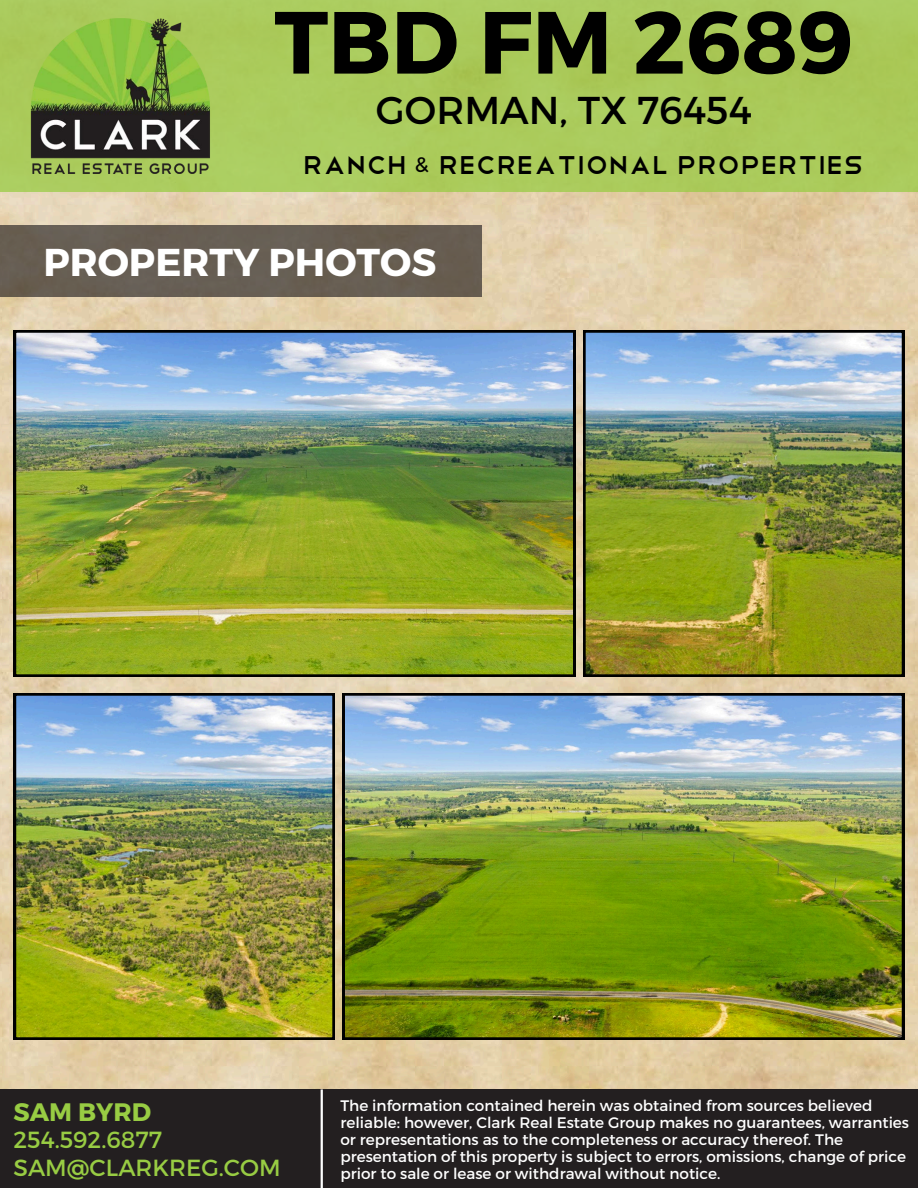
<style>
.page{position:relative;width:918px;height:1188px;background:#fff}
.page>*{position:absolute;margin:0;border:0;box-sizing:border-box;transform-origin:0 0}
.t1{font:700 88.05px "Montserrat";color:#000}
.t2{font:700 38.7px "Montserrat";color:#fff}
.t3{font:38.7px "Montserrat";color:#000}
.t4{font:33.75px "Telegrafico";color:#000}
.t5{font:700 25.2px "Montserrat";color:#98cc43}
.t6{font:23.4px "Montserrat";color:#98cc43}
.t7{font:21px "Montserrat";color:#000}
.t8{font:15.3px/16.8px "Montserrat";color:#fff}
</style>
<div class="page">
<img style="left:0;top:192px;width:918px;height:897px">
<div style="left:0;top:1089px;width:918px;height:99px;background:#231f20"></div>
<hr style="left:321px;top:1089px;width:2px;height:99px;background:#fff">
<div style="left:0;top:0;width:918px;height:192px;background:#abcb5b"></div>
<img style="left:30px;top:18px;width:180px;height:155px">
<div style="left:0;top:225px;width:481px;height:72px;background:#675e53"></div>
<img style="left:14px;top:330px;width:561px;height:347px">
<img style="left:583px;top:330px;width:321px;height:347px">
<img style="left:343px;top:693px;width:561px;height:347px">
<img style="left:14px;top:693px;width:321px;height:347px">
<p class="t1" style="left:274px;top:-15px;width:580px">TBD FM 2689</p>
<p class="t3" style="left:376px;top:85px;width:377px">GORMAN, TX 76454</p>
<p class="t4" style="left:303px;top:142px;width:106px">ranch</p>
<p class="t7" style="left:415px;top:151px;width:15px">&amp;</p>
<p class="t4" style="left:439px;top:142px;width:426px">recreational properties</p>
<h4 class="t2" style="left:43px;top:237px;width:395px">PROPERTY PHOTOS</h4>
<p class="t5" style="left:14px;top:1095px;width:139px">SAM BYRD</p>
<p class="t6" style="left:14px;top:1125px;width:150px">254.592.6877</p>
<h5 class="t6" style="left:14px;top:1153px;width:269px">SAM@CLARKREG.COM</h5>
<h3 class="t8" style="left:340px;top:1097px;width:570px">The information contained herein was obtained from sources believed reliable: however, Clark Real Estate Group makes no guarantees, warranties or representations as to the completeness or accuracy thereof. The presentation of this property is subject to errors, omissions, change of price prior to sale or lease or withdrawal without notice.</h3>
</div>
